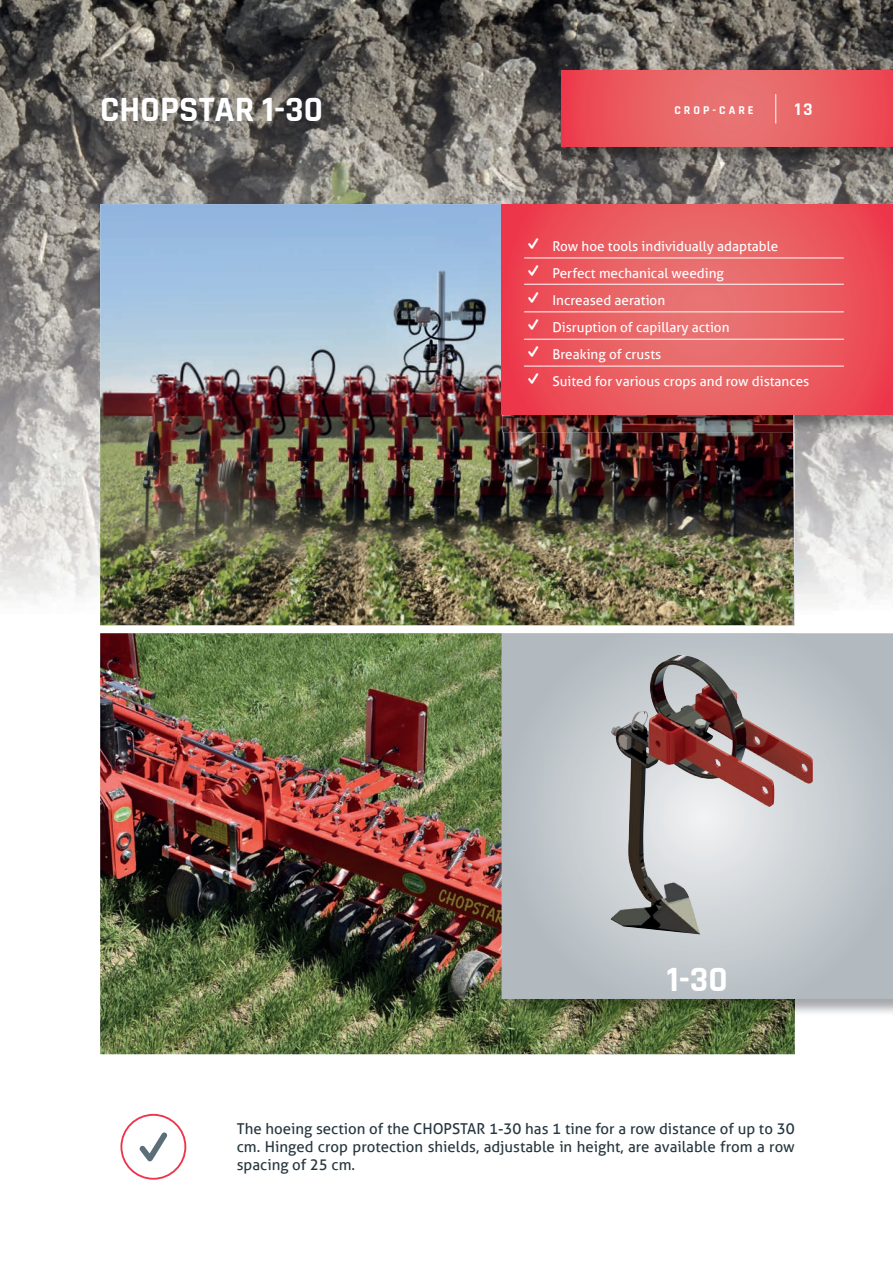
<style>
.page{position:relative;width:893px;height:1263px;background:#fff}
.page>*{position:absolute;margin:0;border:0;box-sizing:border-box;transform-origin:0 0}
.t1{font:82.5px "Entypo";color:#5c6f78}
.t2{font:700 36px "Rajdhani";color:#fff}
.t3{font:30px "Entypo";color:#fff}
.t4{font:700 18px "Rajdhani";color:#fff}
.t5{font:15px/18px "Aller";color:#27373f;text-align:justify}
.t6{font:13.5px "Aller";color:#fff}
.t7{font:700 12px "Rajdhani";letter-spacing:.25em;color:#fff}
</style>
<div class="page">
<img style="left:0;top:0;width:577px;height:204px">
<img style="left:577px;top:0;width:316px;height:71px">
<img style="left:577px;top:164px;width:316px;height:40px">
<img style="left:0;top:204px;width:100px;height:399px">
<img style="left:795px;top:415px;width:98px;height:187px">
<img style="left:100px;top:204px;width:694px;height:421px">
<img style="left:100px;top:633px;width:695px;height:421px">
<img style="left:502px;top:999px;width:391px;height:17px">
<svg style="left:502px;top:633px;width:391px;height:366px;background:#bac1c7"></svg>
<img style="left:611px;top:655px;width:202px;height:279px">
<img style="left:562px;top:147px;width:331px;height:17px">
<svg style="left:561px;top:71px;width:332px;height:76px;background:#ea5e62"></svg>
<svg style="left:775px;top:94px;width:1px;height:29px"></svg>
<img style="left:793px;top:415px;width:2px;height:17px">
<img style="left:502px;top:415px;width:291px;height:17px">
<svg style="left:502px;top:204px;width:391px;height:211px;background:#ea5a60"></svg>
<hr style="left:524px;top:258px;width:319px;height:1px;background:#fff">
<hr style="left:524px;top:284px;width:319px;height:1px;background:#fff">
<hr style="left:524px;top:312px;width:319px;height:1px;background:#fff">
<hr style="left:524px;top:339px;width:320px;height:1px;background:#fff">
<hr style="left:524px;top:366px;width:320px;height:1px;background:#fff">
<div style="left:120px;top:1114px;width:66px;height:66px;border:2px solid #ee354b;border-radius:50%"></div>
<h2 class="t2" style="left:100px;top:87px;width:224px">CHOPSTAR 1-30</h2>
<p class="t7" style="left:674px;top:103px;width:81px">CROP-CARE</p>
<h3 class="t4" style="left:795px;top:98px;width:19px">13</h3>
<h3 class="t3" style="left:527px;top:223px;width:15px">W</h3>
<p class="t6" style="left:552px;top:238px;width:227px">Row hoe tools individually adaptable</p>
<h3 class="t3" style="left:527px;top:250px;width:15px">W</h3>
<p class="t6" style="left:552px;top:265px;width:173px">Perfect mechanical weeding</p>
<h3 class="t3" style="left:527px;top:277px;width:15px">W</h3>
<p class="t6" style="left:552px;top:292px;width:114px">Increased aeration</p>
<h3 class="t3" style="left:527px;top:304px;width:15px">W</h3>
<p class="t6" style="left:552px;top:319px;width:179px">Disruption of capillary action</p>
<h3 class="t3" style="left:527px;top:331px;width:15px">W</h3>
<p class="t6" style="left:552px;top:346px;width:110px">Breaking of crusts</p>
<h3 class="t3" style="left:527px;top:358px;width:15px">W</h3>
<p class="t6" style="left:552px;top:373px;width:258px">Suited for various crops and row distances</p>
<h2 class="t2" style="left:667px;top:957px;width:62px">1-30</h2>
<h1 class="t1" style="left:135px;top:1091px;width:37px">W</h1>
<p class="t5" style="left:237px;top:1120px;width:559px">The hoeing section of the CHOPSTAR 1-30 has 1 tine for a row distance of up to 30 cm. Hinged crop protection shields, adjustable in height, are available from a row spacing of 25 cm.</p>
</div>
